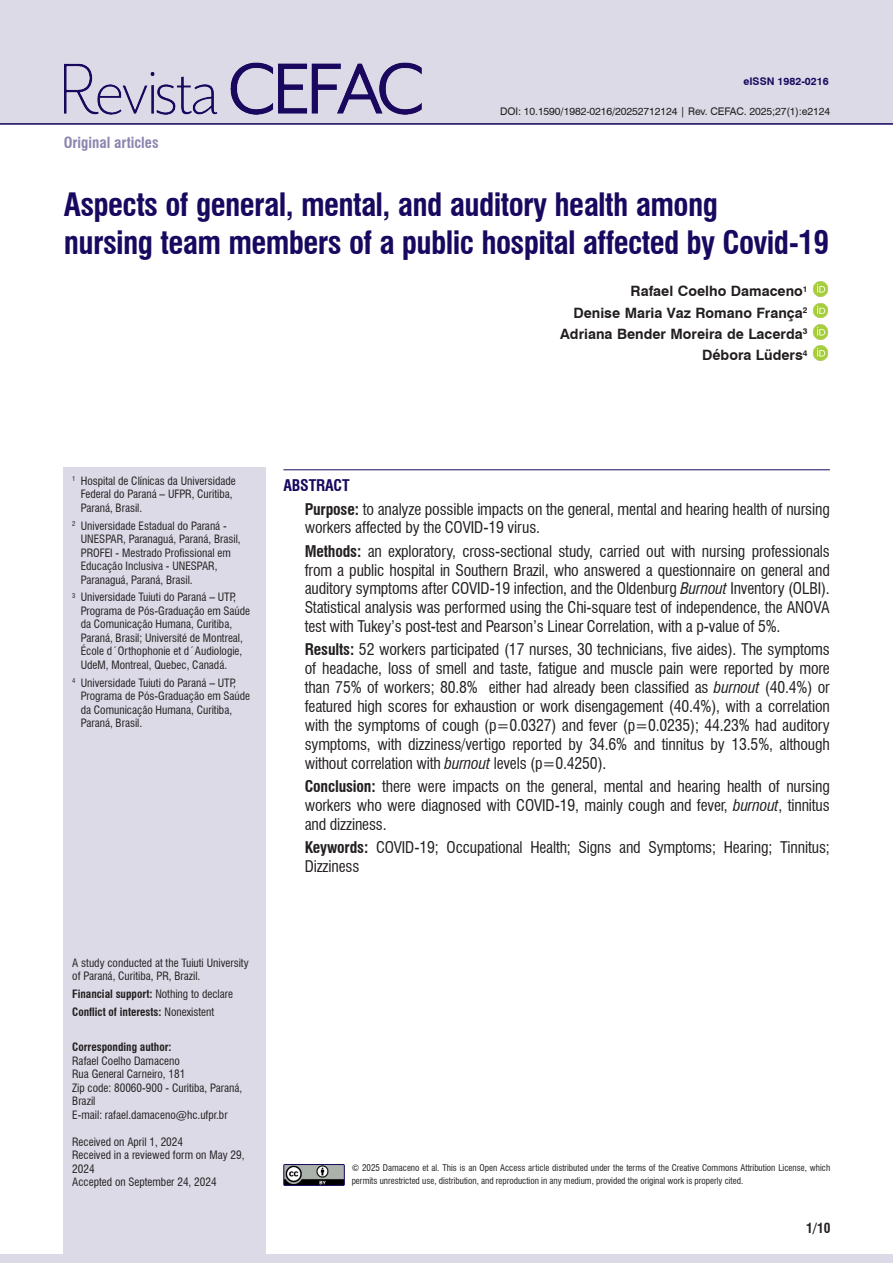
<style>
.page{position:relative;width:893px;height:1263px;background:#fff}
.page>*{position:absolute;margin:0;border:0;box-sizing:border-box;transform-origin:0 0}
.Titulo_só_inglês{font:700 condensed 31.5px/37.8px "Swiss 721 BT";letter-spacing:-.02em;color:#18085f}
.Resumo_só_ingles{font:condensed 15.75px/18.9px "Swiss 721 BT";letter-spacing:-.01em;color:#231f20;text-align:justify}
.Resumo_título_-_só_ingles{font:700 condensed 15.75px "Swiss 721 BT";letter-spacing:-.01em;color:#18085f}
.Tipo_de_artigo{font:700 condensed 15px "Swiss 721 BT";color:#8b84af}
.Autor{font:700 14.25px "Swiss 721 BT";color:#231f20}
.Cabeço_autor_esquerda-par{font:700 condensed 13.5px "Swiss 721 BT";color:#231f20}
.Notas{font:condensed 11.25px/13.5px "Swiss 721 BT";color:#231f20}
.Endereço_correspondencia{font:condensed 11.25px/13.5px "Swiss 721 BT";color:#231f20}
.Notas_sem_paragrafo{font:condensed 11.25px/13.5px "Swiss 721 BT";color:#231f20}
.Notas_sem_paragrafo-2{font:700 condensed 11.25px "Swiss 721 BT";color:#231f20}
.Endereço_correspondencia-2{font:700 condensed 11.25px "Swiss 721 BT";color:#231f20}
.Legenda_b_direito-impar{font:10.5px "Swiss 721 BT";letter-spacing:-.01em;color:#231f20}
.Legenda_b_esquerdo-par{font:700 10.5px "Swiss 721 BT";color:#18085f}
.Creative_Commons{font:condensed 9px/13.5px "Swiss 721 BT";color:#231f20}
.s1{font-weight:700}
.s2{font-style:italic}
.s3{font-weight:400}
</style>
<div class="page">
<div style="left:64px;top:468px;width:202px;height:795px;background:#dcdae7"></div>
<img style="left:813px;top:281px;width:16px;height:16px">
<img style="left:812px;top:303px;width:17px;height:15px">
<img style="left:813px;top:324px;width:16px;height:16px">
<img style="left:813px;top:345px;width:16px;height:16px">
<hr style="left:283px;top:469px;width:547px;height:1px;background:#18085f">
<div style="left:0;top:0;width:893px;height:125px;background:#dcdae7"></div>
<img style="left:65px;top:63px;width:357px;height:51px">
<div style="left:0;top:1254px;width:893px;height:9px;background:#dcdae7"></div>
<img style="left:285px;top:1166px;width:58px;height:18px">
<div style="left:283px;top:1164px;width:62px;height:22px;border:1px solid #18085f"></div>
<p class="Legenda_b_esquerdo-par" style="left:743px;top:74px;width:87px">eISSN 1982-0216</p>
<p class="Tipo_de_artigo" style="left:64px;top:133px;width:96px">Original articles</p>
<p class="Legenda_b_direito-impar" style="left:500px;top:104px;width:332px">DOI: 10.1590/1982-0216/20252712124 | Rev. CEFAC. 2025;27(1):e2124</p>
<p class="Titulo_só_inglês" style="left:64px;top:186px;width:767px">Aspects of general, mental, and auditory health among<br>nursing team members of a public hospital affected by Covid-19</p>
<p class="Autor" style="left:630px;top:281px;width:179px">Rafael Coelho Damaceno<sup>1</sup></p>
<p class="Autor" style="left:573px;top:303px;width:236px">Denise Maria Vaz Romano França<sup>2</sup></p>
<p class="Autor" style="left:560px;top:324px;width:249px">Adriana Bender Moreira de Lacerda<sup>3</sup></p>
<p class="Autor" style="left:702px;top:345px;width:107px">Débora Lüders<sup>4</sup></p>
<p class="Notas" style="left:81px;top:474px;width:156px;text-indent:-9px"><sup>1</sup> Hospital de Clínicas da Universidade<br>Federal do Paraná – UFPR, Curitiba,<br>Paraná, Brasil.</p>
<p class="Notas" style="left:81px;top:519px;width:161px;text-indent:-9px"><sup>2</sup> Universidade Estadual do Paraná - UNESPAR, Paranaguá, Paraná, Brasil, PROFEI - Mestrado Profissional em Educação Inclusiva - UNESPAR, Paranaguá, Paraná, Brasil.</p>
<p class="Notas" style="left:81px;top:590px;width:171px;text-indent:-9px"><sup>3</sup> Universidade Tuiuti do Paraná – UTP, Programa de Pós-Graduação em Saúde da Comunicação Humana, Curitiba, Paraná, Brasil; Université de Montreal, École d´Orthophonie et d´Audiologie, UdeM, Montreal, Quebec, Canadá.</p>
<p class="Notas" style="left:81px;top:676px;width:171px;text-indent:-9px"><sup>4</sup> Universidade Tuiuti do Paraná – UTP,<br>Programa de Pós-Graduação em Saúde da Comunicação Humana, Curitiba,<br>Paraná, Brasil.</p>
<p class="Resumo_título_-_só_ingles" style="left:283px;top:476px;width:68px">ABSTRACT</p>
<p class="Resumo_só_ingles" style="left:305px;top:499px;width:527px"><span class="s1">Purpose:</span> to analyze possible impacts on the general, mental and hearing health of nursing workers affected by the COVID-19 virus.</p>
<p class="Resumo_só_ingles" style="left:305px;top:541px;width:527px"><span class="s1">Methods:</span> an exploratory, cross-sectional study, carried out with nursing professionals from a public hospital in Southern Brazil, who answered a questionnaire on general and auditory symptoms after COVID-19 infection, and the Oldenburg <span class="s2">Burnout</span> Inventory (OLBI).<br>Statistical analysis was performed using the Chi-square test of independence, the ANOVA test with Tukey’s post-test and Pearson’s Linear Correlation, with a p-value of 5%.</p>
<p class="Resumo_só_ingles" style="left:305px;top:640px;width:527px"><span class="s1">Results:</span> 52 workers participated (17 nurses, 30 technicians, five aides). The symptoms of headache, loss of smell and taste, fatigue and muscle pain were reported by more than 75% of workers; 80.8% either had already been classified as <span class="s2">burnout</span> (40.4%) or featured high scores for exhaustion or work disengagement (40.4%), with a correlation with the symptoms of cough (p=0.0327) and fever (p=0.0235); 44.23% had auditory symptoms, with dizziness/vertigo reported by 34.6% and tinnitus by 13.5%, although without correlation with <span class="s2">burnout</span> levels (p=0.4250).</p>
<p class="Resumo_só_ingles" style="left:305px;top:777px;width:527px"><span class="s1">Conclusion:</span> there were impacts on the general, mental and hearing health of nursing workers who were diagnosed with COVID-19, mainly cough and fever, <span class="s2">burnout</span>, tinnitus and dizziness.</p>
<p class="Resumo_só_ingles" style="left:305px;top:838px;width:527px"><span class="s1">Keywords:</span> COVID-19; Occupational Health; Signs and Symptoms; Hearing; Tinnitus;<br>Dizziness</p>
<p class="Notas_sem_paragrafo" style="left:72px;top:956px;width:178px">A study conducted at the Tuiuti University of Paraná, Curitiba, PR, Brazil.</p>
<p class="Notas_sem_paragrafo-2" style="left:72px;top:987px;width:162px">Financial support: <span class="s3">Nothing to declare</span></p>
<p class="Notas_sem_paragrafo-2" style="left:72px;top:1005px;width:143px">Conflict of interests: <span class="s3">Nonexistent</span></p>
<p class="Endereço_correspondencia-2" style="left:72px;top:1040px;width:101px">Corresponding author:</p>
<p class="Endereço_correspondencia" style="left:72px;top:1054px;width:109px">Rafael Coelho Damaceno</p>
<p class="Endereço_correspondencia" style="left:72px;top:1067px;width:115px">Rua General Carneiro, 181</p>
<p class="Endereço_correspondencia" style="left:72px;top:1081px;width:171px">Zip code: 80060-900 - Curitiba, Paraná,<br>Brazil</p>
<p class="Endereço_correspondencia" style="left:72px;top:1108px;width:157px">E-mail: rafael.damaceno@hc.ufpr.br</p>
<p class="Endereço_correspondencia" style="left:72px;top:1135px;width:112px">Received on April 1, 2024</p>
<p class="Endereço_correspondencia" style="left:72px;top:1148px;width:174px">Received in a reviewed form on May 29,<br>2024</p>
<p class="Endereço_correspondencia" style="left:72px;top:1175px;width:146px">Accepted on September 24, 2024</p>
<p class="Creative_Commons" style="left:352px;top:1161px;width:480px">© 2025 Damaceno et al. This is an Open Access article distributed under the terms of the Creative Commons Attribution License, which permits unrestricted use, distribution, and reproduction in any medium, provided the original work is properly cited.</p>
<p class="Cabeço_autor_esquerda-par" style="left:806px;top:1219px;width:26px">1/10</p>
</div>
